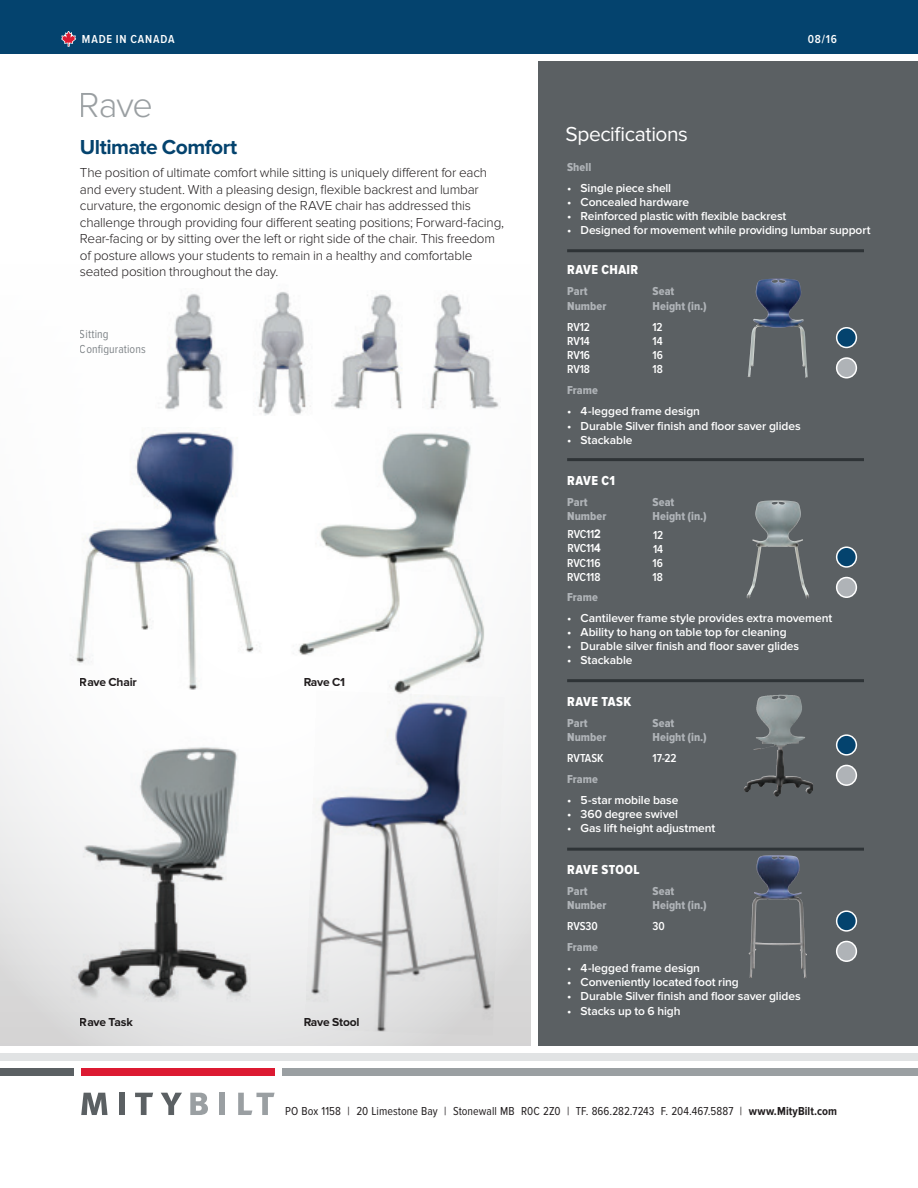
<style>
.page{position:relative;width:918px;height:1188px;background:#fff}
.page>*{position:absolute;margin:0;border:0;box-sizing:border-box;transform-origin:0 0}
.t1{font:300 36px "Proxima Nova";color:#9a9fa2}
.t2{font:700 21px "Proxima Nova";letter-spacing:-.02em;color:#04436e}
.t3{font:21px "Proxima Nova";letter-spacing:-.02em;color:#fff}
.t4{font:300 13.5px/16.5px "Proxima Nova";letter-spacing:-.015em;color:#231f20}
.t5{font:13.5px "Proxima Nova Cond Extrabld";letter-spacing:.03em;color:#fff}
.t6{font:600 12px "Proxima Nova";letter-spacing:-.005em;color:#fff}
.t7{font:12px "Proxima Nova Cond Extrabld";letter-spacing:.005em;color:#afb3b7}
.t8{font:12px "Proxima Nova Cond";letter-spacing:.005em;color:#231f20}
.t9{font:600 12px/14.2px "Proxima Nova Cond";letter-spacing:-.01em;color:#fff}
.t10{font:700 12px "Proxima Nova";letter-spacing:-.015em;color:#231f20}
.t11{font:12px/15px "Proxima Nova Cond";letter-spacing:.005em;color:#83888c}
.t12{font:600 12px "Proxima Nova Cond";letter-spacing:.07em;color:#fff}
.s1{font-family:"Arial";font-weight:700}
.s2{font-weight:700}
</style>
<div class="page">
<div style="left:0;top:1053px;width:918px;height:7px;background:#e1e3e4"></div>
<div style="left:0;top:1068px;width:74px;height:7px;background:#5b6063"></div>
<div style="left:282px;top:1068px;width:636px;height:7px;background:#9a9fa2"></div>
<svg style="left:81px;top:1093px;width:27px;height:22px"></svg>
<div style="left:120px;top:1093px;width:5px;height:22px;background:#5b6063"></div>
<svg style="left:135px;top:1093px;width:18px;height:22px"></svg>
<svg style="left:161px;top:1093px;width:21px;height:22px"></svg>
<div style="left:81px;top:1068px;width:194px;height:7px;background:#dc1a32"></div>
<svg style="left:190px;top:1093px;width:18px;height:22px"></svg>
<div style="left:219px;top:1093px;width:6px;height:22px;background:#9a9fa2"></div>
<svg style="left:238px;top:1093px;width:37px;height:22px"></svg>
<div style="left:0;top:0;width:918px;height:54px;background:#04436e"></div>
<svg style="left:61px;top:31px;width:15px;height:16px"></svg>
<div style="left:539px;top:61px;width:379px;height:985px;background:#5b6063"></div>
<hr style="left:567px;top:458px;width:297px;height:3px;background:#83888c">
<hr style="left:567px;top:679px;width:297px;height:3px;background:#83888c">
<hr style="left:567px;top:848px;width:297px;height:3px;background:#83888c">
<hr style="left:567px;top:249px;width:297px;height:3px;background:#83888c">
<img style="left:748px;top:280px;width:58px;height:98px">
<img style="left:755px;top:500px;width:22px;height:15px">
<img style="left:756px;top:695px;width:22px;height:41px">
<img style="left:756px;top:855px;width:22px;height:28px">
<div style="left:837px;top:328px;width:19px;height:19px;background:#04436e;border-radius:50%"></div>
<div style="left:836px;top:327px;width:21px;height:21px;border:2px solid #fff;border-radius:50%"></div>
<div style="left:837px;top:358px;width:19px;height:20px;background:#afb3b7;border-radius:50%"></div>
<div style="left:836px;top:357px;width:21px;height:22px;border:2px solid #fff;border-radius:50%"></div>
<div style="left:837px;top:547px;width:19px;height:20px;background:#04436e;border-radius:50%"></div>
<div style="left:836px;top:546px;width:21px;height:22px;border:2px solid #fff;border-radius:50%"></div>
<div style="left:837px;top:578px;width:19px;height:19px;background:#afb3b7;border-radius:50%"></div>
<div style="left:836px;top:577px;width:21px;height:21px;border:2px solid #fff;border-radius:50%"></div>
<div style="left:837px;top:735px;width:19px;height:20px;background:#04436e;border-radius:50%"></div>
<div style="left:836px;top:734px;width:21px;height:22px;border:2px solid #fff;border-radius:50%"></div>
<div style="left:837px;top:765px;width:19px;height:20px;background:#afb3b7;border-radius:50%"></div>
<div style="left:836px;top:765px;width:21px;height:21px;border:2px solid #fff;border-radius:50%"></div>
<div style="left:837px;top:911px;width:19px;height:20px;background:#04436e;border-radius:50%"></div>
<div style="left:836px;top:910px;width:21px;height:22px;border:2px solid #fff;border-radius:50%"></div>
<div style="left:837px;top:941px;width:19px;height:20px;background:#afb3b7;border-radius:50%"></div>
<div style="left:836px;top:941px;width:21px;height:21px;border:2px solid #fff;border-radius:50%"></div>
<div style="left:0;top:251px;width:530px;height:795px;background:linear-gradient(to bottom,#fff,#e1e1e2)"></div>
<img style="left:283px;top:417px;width:225px;height:294px">
<img style="left:305px;top:691px;width:200px;height:345px">
<img style="left:37px;top:690px;width:260px;height:346px">
<img style="left:57px;top:427px;width:217px;height:265px">
<img style="left:156px;top:288px;width:77px;height:125px">
<img style="left:241px;top:283px;width:82px;height:132px">
<img style="left:331px;top:290px;width:78px;height:127px">
<img style="left:422px;top:290px;width:78px;height:127px">
<p class="t12" style="left:82px;top:34px;width:94px">MADE IN CANADA</p>
<h1 class="t1" style="left:79px;top:84px;width:75px">Rave</h1>
<h2 class="t2" style="left:80px;top:135px;width:159px">Ultimate Comfort</h2>
<p class="t4" style="left:80px;top:165px;width:426px">The position of ultimate comfort while sitting is uniquely different for each and every student. With a pleasing design, flexible backrest and lumbar curvature, the ergonomic design of the RAVE chair has addressed this challenge through providing four different seating positions; Forward-facing, Rear-facing or by sitting over the left or right side of the chair. This freedom of posture allows your students to remain in a healthy and comfortable seated position throughout the day.</p>
<p class="t11" style="left:80px;top:326px;width:67px">Sitting<br>Configurations</p>
<p class="t10" style="left:80px;top:675px;width:59px">Rave Chair</p>
<p class="t10" style="left:80px;top:1015px;width:55px">Rave Task</p>
<p class="t10" style="left:303px;top:675px;width:43px">Rave C1</p>
<p class="t10" style="left:303px;top:1015px;width:58px">Rave Stool</p>
<h2 class="t3" style="left:566px;top:122px;width:124px">Specifications</h2>
<p class="t9" style="left:808px;top:33px;width:31px">08/16</p>
<p class="t7" style="left:567px;top:160px;width:26px">Shell</p>
<p class="t6" style="left:567px;top:181px;width:106px">• Single piece shell</p>
<p class="t6" style="left:567px;top:195px;width:124px">• Concealed hardware</p>
<p class="t6" style="left:567px;top:209px;width:221px">• Reinforced plastic with flexible backrest</p>
<p class="t6" style="left:567px;top:224px;width:305px">• Designed for movement while providing lumbar support</p>
<p class="t5" style="left:567px;top:262px;width:73px">RAVE CHAIR</p>
<p class="t7" style="left:567px;top:285px;width:22px">Part</p>
<p class="t7" style="left:653px;top:285px;width:23px">Seat</p>
<p class="t7" style="left:567px;top:299px;width:41px">Number</p>
<p class="t7" style="left:653px;top:299px;width:56px">Height (in.)</p>
<p class="t9" style="left:567px;top:320px;width:24px">RV12</p>
<p class="t9" style="left:653px;top:320px;width:12px">12</p>
<p class="t9" style="left:567px;top:334px;width:24px">RV14</p>
<p class="t9" style="left:653px;top:334px;width:11px">14</p>
<p class="t9" style="left:567px;top:349px;width:24px">RV16</p>
<p class="t9" style="left:653px;top:349px;width:12px">16</p>
<p class="t9" style="left:567px;top:363px;width:24px">RV18</p>
<p class="t9" style="left:653px;top:363px;width:12px">18</p>
<p class="t7" style="left:567px;top:384px;width:32px">Frame</p>
<p class="t6" style="left:567px;top:405px;width:134px">• 4-legged frame design</p>
<p class="t6" style="left:567px;top:419px;width:235px">• Durable Silver finish and floor saver glides</p>
<p class="t6" style="left:567px;top:433px;width:67px">• Stackable</p>
<p class="t5" style="left:567px;top:473px;width:49px">RAVE C1</p>
<p class="t7" style="left:567px;top:496px;width:22px">Part</p>
<p class="t7" style="left:653px;top:496px;width:23px">Seat</p>
<p class="t7" style="left:567px;top:510px;width:41px">Number</p>
<p class="t7" style="left:653px;top:510px;width:56px">Height (in.)</p>
<p class="t9" style="left:567px;top:556px;width:35px">RVC116</p>
<p class="t9" style="left:653px;top:556px;width:12px">16</p>
<p class="t9" style="left:567px;top:571px;width:35px">RVC118</p>
<p class="t9" style="left:653px;top:571px;width:12px">18</p>
<p class="t7" style="left:567px;top:590px;width:32px">Frame</p>
<p class="t6" style="left:567px;top:611px;width:267px">• Cantilever frame style provides extra movement</p>
<p class="t6" style="left:567px;top:625px;width:221px">• Ability to hang on table top for cleaning</p>
<p class="t6" style="left:567px;top:639px;width:234px">• Durable silver finish and floor saver glides</p>
<p class="t6" style="left:567px;top:654px;width:67px">• Stackable</p>
<p class="t5" style="left:567px;top:694px;width:66px">RAVE TASK</p>
<p class="t7" style="left:567px;top:716px;width:22px">Part</p>
<p class="t7" style="left:653px;top:716px;width:23px">Seat</p>
<p class="t7" style="left:567px;top:730px;width:41px">Number</p>
<p class="t7" style="left:653px;top:730px;width:56px">Height (in.)</p>
<p class="t9" style="left:567px;top:751px;width:38px">RVTASK</p>
<p class="t9" style="left:653px;top:751px;width:25px">17-22</p>
<p class="t7" style="left:567px;top:772px;width:32px">Frame</p>
<p class="t6" style="left:567px;top:793px;width:113px">• 5-star mobile base</p>
<p class="t6" style="left:567px;top:807px;width:112px">• 360 degree swivel</p>
<p class="t6" style="left:567px;top:822px;width:150px">• Gas lift height adjustment</p>
<p class="t5" style="left:567px;top:862px;width:74px">RAVE STOOL</p>
<p class="t7" style="left:567px;top:884px;width:22px">Part</p>
<p class="t7" style="left:653px;top:884px;width:23px">Seat</p>
<p class="t7" style="left:567px;top:898px;width:41px">Number</p>
<p class="t7" style="left:653px;top:898px;width:56px">Height (in.)</p>
<p class="t9" style="left:567px;top:919px;width:32px">RVS30</p>
<p class="t9" style="left:653px;top:919px;width:14px">30</p>
<p class="t7" style="left:567px;top:940px;width:32px">Frame</p>
<p class="t6" style="left:567px;top:961px;width:134px">• 4-legged frame design</p>
<p class="t6" style="left:567px;top:975px;width:173px">• Conveniently located foot ring</p>
<p class="t6" style="left:567px;top:990px;width:235px">• Durable Silver finish and floor saver glides</p>
<p class="t6" style="left:567px;top:1004px;width:115px">• Stacks up to 6 high</p>
<p class="t9" style="left:568px;top:527px;width:35px">RVC11<span class="s1">2<br></span>RVC11<span class="s1">4</span></p>
<p class="t9" style="left:653px;top:528px;width:12px">12<br>14</p>
<p class="t8" style="left:285px;top:1104px;width:553px">PO Box 1158 | 20 Limestone Bay | Stonewall MB R0C 2Z0 | TF. 866.282.7243 F. 204.467.5887 | <span class="s2">www.MityBilt.com</span></p>
</div>
